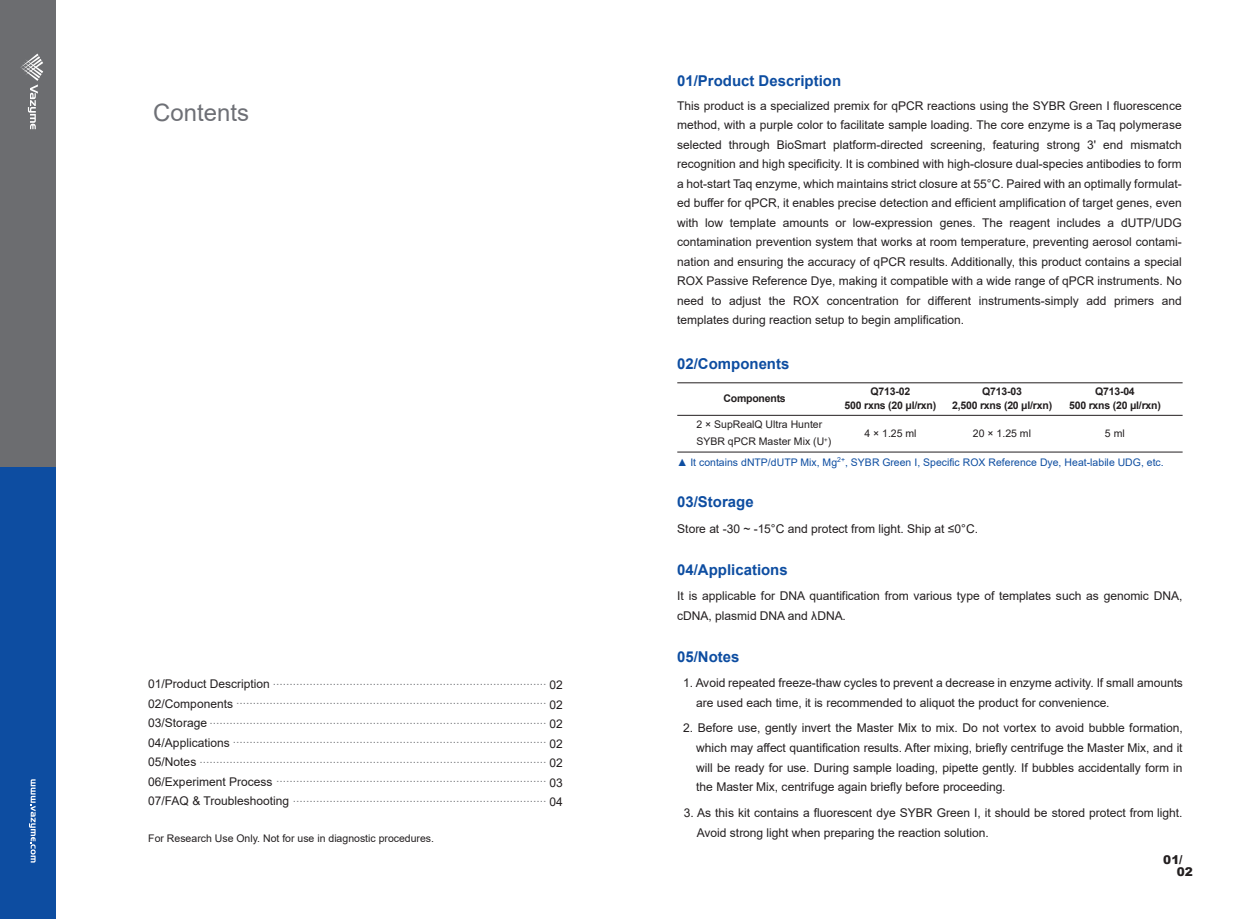
<style>
.page{position:relative;width:1238px;height:919px;background:#fff}
.page>*{position:absolute;margin:0;border:0;box-sizing:border-box;transform-origin:0 0}
.t1{font:24px "Arial";color:#6e7076}
.t2{font:700 15px "Arial";color:#0d4da1}
.t3{font:12px/19.5px "Arial";color:#231f20}
.t4{font:12px/19.5px "Arial";color:#808285;text-align:right}
.t5{font:900 12px/12px "Arial";color:#231f20}
.t6{font:10.5px/17.2px "Arial";color:#231f20}
.t7{font:700 10.5px/13.5px "Arial";letter-spacing:-.02em;color:#231f20;text-align:center}
.t8{font:10.5px "Arial";color:#0d4da1}
.s1{color:#231f20}
</style>
<div class="page">
<div style="left:0;top:0;width:55px;height:468px;background:#6c6d70"></div>
<div style="left:0;top:467px;width:55px;height:451px;background:#0d4da1"></div>
<svg style="left:29px;top:779px;width:7px;height:83px"></svg>
<svg style="left:20px;top:54px;width:23px;height:75px"></svg>
<hr style="left:677px;top:451px;width:505px;height:1px;background:#231f20">
<hr style="left:677px;top:415px;width:505px;height:1px;background:#231f20">
<hr style="left:677px;top:382px;width:505px;height:1px;background:#231f20">
<h1 class="t1" style="left:153px;top:96px;width:97px">Contents</h1>
<p class="t3" style="left:148px;top:674px;width:142px">01/Product Description<br>02/Components<br>03/Storage<br>04/Applications<br>05/Notes<br>06/Experiment Process<br>07/FAQ &amp; Troubleshooting</p>
<p class="t4" style="left:199px;top:671px;width:365px">.................................................................................. <span class="s1">02 </span>............................................................................................. <span class="s1">02 </span>..................................................................................................... <span class="s1">02 </span>.............................................................................................. <span class="s1">02 </span>........................................................................................................ <span class="s1">02 </span>................................................................................. <span class="s1">03 </span>............................................................................ <span class="s1">04</span></p>
<p class="t6" style="left:148px;top:829px;width:287px">For Research Use Only. Not for use in diagnostic procedures.</p>
<p class="t2" style="left:677px;top:70px;width:165px">01/Product Description</p>
<p class="t3" style="left:677px;top:96px;width:506px;text-align:justify">This product is a specialized premix for qPCR reactions using the SYBR Green I fluorescence method, with a purple color to facilitate sample loading. The core enzyme is a Taq polymerase selected through BioSmart platform-directed screening, featuring strong 3' end mismatch recognition and high specificity. It is combined with high-closure dual-species antibodies to form a hot-start Taq enzyme, which maintains strict closure at 55°C. Paired with an optimally formulat&shy;ed buffer for qPCR, it enables precise detection and efficient amplification of target genes, even with low template amounts or low-expression genes. The reagent includes a dUTP/UDG contamination prevention system that works at room temperature, preventing aerosol contami&shy;nation and ensuring the accuracy of qPCR results. Additionally, this product contains a special ROX Passive Reference Dye, making it compatible with a wide range of qPCR instruments. No need to adjust the ROX concentration for different instruments-simply add primers and templates during reaction setup to begin amplification.</p>
<p class="t2" style="left:677px;top:353px;width:114px">02/Components</p>
<p class="t7" style="left:723px;top:391px;width:64px">Components</p>
<p class="t7" style="left:844px;top:385px;width:93px">Q713-02<br>500 rxns (20 μl/rxn)</p>
<p class="t7" style="left:1069px;top:385px;width:93px">Q713-04<br>500 rxns (20 μl/rxn)</p>
<p class="t6" style="left:973px;top:424px;width:60px">20 × 1.25 ml</p>
<p class="t7" style="left:952px;top:385px;width:102px">Q713-03<br>2,500 rxns (20 μl/rxn)</p>
<p class="t6" style="left:696px;top:415px;width:136px">2 × SupRealQ Ultra Hunter<br>SYBR qPCR Master Mix (U<sup>+</sup>)</p>
<p class="t6" style="left:864px;top:424px;width:54px">4 × 1.25 ml</p>
<p class="t6" style="left:1105px;top:424px;width:21px">5 ml</p>
<p class="t8" style="left:677px;top:455px;width:488px">▲ It contains dNTP/dUTP Mix, Mg<sup>2+</sup>, SYBR Green I, Specific ROX Reference Dye, Heat-labile UDG, etc.</p>
<p class="t2" style="left:677px;top:491px;width:78px">03/Storage</p>
<p class="t3" style="left:677px;top:518px;width:302px">Store at -30 ~ -15°C and protect from light. Ship at ≤0°C.</p>
<p class="t2" style="left:677px;top:559px;width:112px">04/Applications</p>
<p class="t3" style="left:677px;top:586px;width:507px">It is applicable for DNA quantification from various type of templates such as genomic DNA, cDNA, plasmid DNA and λDNA.</p>
<p class="t2" style="left:677px;top:646px;width:64px">05/Notes</p>
<p class="t3" style="left:696px;top:673px;width:488px;text-indent:-13px">1. Avoid repeated freeze-thaw cycles to prevent a decrease in enzyme activity. If small amounts are used each time, it is recommended to aliquot the product for convenience.</p>
<p class="t3" style="left:696px;top:718px;width:488px;text-align:justify;text-indent:-13px">2. Before use, gently invert the Master Mix to mix. Do not vortex to avoid bubble formation, which may affect quantification results. After mixing, briefly centrifuge the Master Mix, and it will be ready for use. During sample loading, pipette gently. If bubbles accidentally form in the Master Mix, centrifuge again briefly before proceeding.</p>
<p class="t3" style="left:697px;top:802px;width:487px;text-indent:-13px">3. As this kit contains a fluorescent dye SYBR Green I, it should be stored protect from light.<br>Avoid strong light when preparing the reaction solution.</p>
<p class="t5" style="left:1176px;top:852px;width:18px;text-indent:-14px">01/<br>02</p>
</div>
